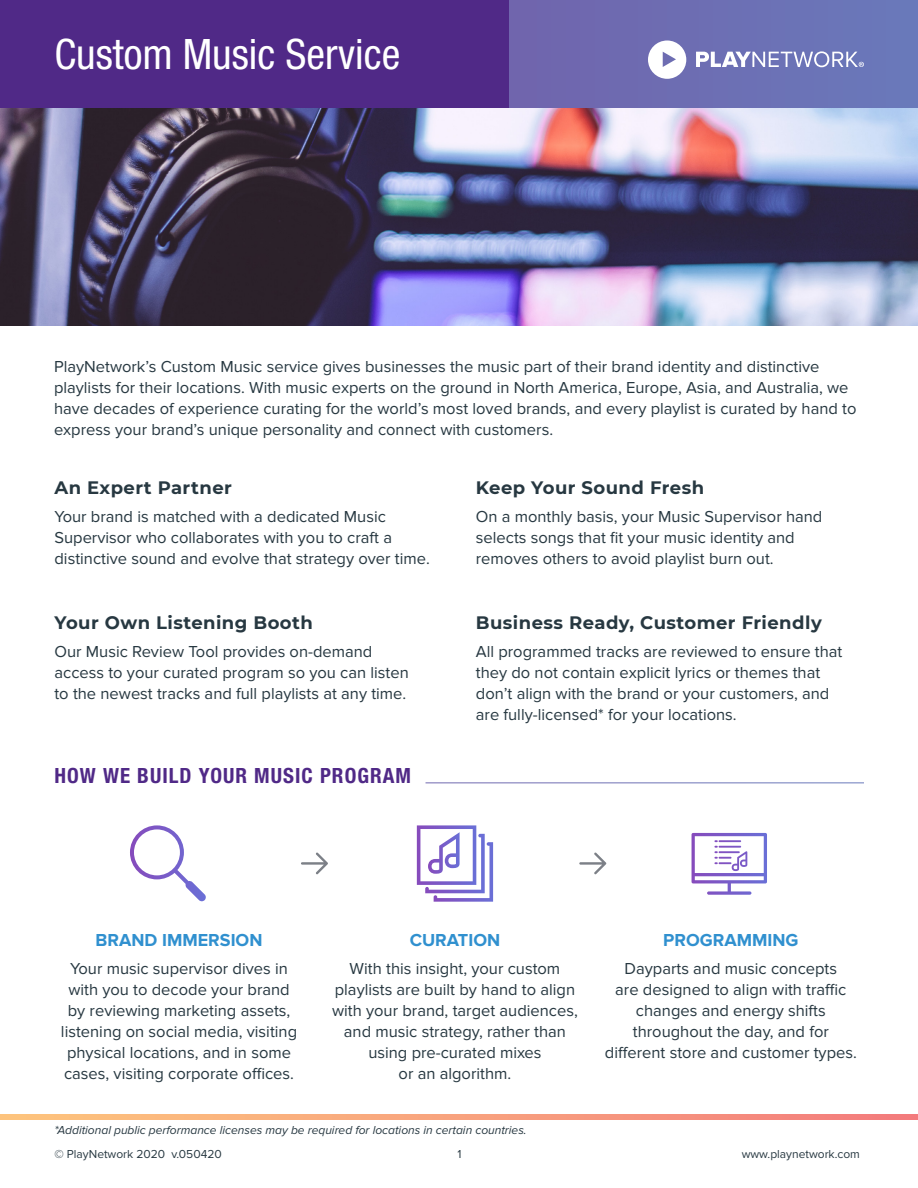
<style>
.page{position:relative;width:918px;height:1188px;background:#fff}
.page>*{position:absolute;margin:0;border:0;box-sizing:border-box;transform-origin:0 0}
.t1{font:condensed 42px "Helvetica Neue LT Std";color:#fff}
.t2{font:700 condensed 21px "Helvetica Neue LT Std";letter-spacing:.05em;color:#502987}
.t3{font:700 18px "Montserrat";letter-spacing:.025em;color:#273841}
.t4{font:700 18px "Proxima Nova";color:#3090cf}
.t5{font:16.5px/21px "Proxima Nova";color:#273841}
.t6{font:italic 12px "Proxima Nova";color:#273841}
.t7{font:12px "Proxima Nova";color:#273841}
</style>
<div class="page">
<img style="left:0;top:108px;width:918px;height:217px">
<svg style="left:301px;top:852px;width:27px;height:22px"></svg>
<svg style="left:579px;top:852px;width:27px;height:22px"></svg>
<svg style="left:130px;top:825px;width:76px;height:76px"></svg>
<svg style="left:417px;top:825px;width:76px;height:77px"></svg>
<svg style="left:692px;top:833px;width:75px;height:62px"></svg>
<div style="left:0;top:0;width:918px;height:108px;background:#6d6eb3"></div>
<div style="left:0;top:0;width:509px;height:108px;background:#502987"></div>
<svg style="left:0;top:1114px;width:918px;height:6px;background:#f8a17d"></svg>
<svg style="left:648px;top:40px;width:38px;height:39px"></svg>
<svg style="left:696px;top:51px;width:168px;height:16px"></svg>
<h1 class="t1" style="left:54px;top:30px;width:347px">Custom Music Service</h1>
<p class="t5" style="left:54px;top:356px;width:804px">PlayNetwork’s Custom Music service gives businesses the music part of their brand identity and distinctive playlists for their locations. With music experts on the ground in North America, Europe, Asia, and Australia, we have decades of experience curating for the world’s most loved brands, and every playlist is curated by hand to express your brand’s unique personality and connect with customers.</p>
<p class="t3" style="left:54px;top:475px;width:179px">An Expert Partner</p>
<p class="t5" style="left:54px;top:506px;width:377px">Your brand is matched with a dedicated Music<br>Supervisor who collaborates with you to craft a distinctive sound and evolve that strategy over time.</p>
<p class="t3" style="left:54px;top:610px;width:260px">Your Own Listening Booth</p>
<p class="t5" style="left:54px;top:641px;width:356px">Our Music Review Tool provides on-demand access to your curated program so you can listen to the newest tracks and full playlists at any time.</p>
<p class="t2" style="left:54px;top:763px;width:358px">HOW WE BUILD YOUR MUSIC PROGRAM</p>
<p class="t3" style="left:476px;top:475px;width:230px">Keep Your Sound Fresh</p>
<p class="t5" style="left:476px;top:506px;width:348px">On a monthly basis, your Music Supervisor hand selects songs that fit your music identity and removes others to avoid playlist burn out.</p>
<p class="t3" style="left:476px;top:610px;width:347px">Business Ready, Customer Friendly</p>
<p class="t5" style="left:476px;top:641px;width:368px">All programmed tracks are reviewed to ensure that they do not contain explicit lyrics or themes that don’t align with the brand or your customers, and are fully-licensed* for your locations.</p>
<p class="t4" style="left:96px;top:930px;width:168px">BRAND IMMERSION</p>
<p class="t5" style="left:61px;top:958px;width:238px;text-align:center">Your music supervisor dives in with you to decode your brand by reviewing marketing assets, listening on social media, visiting physical locations, and in some cases, visiting corporate offices.</p>
<p class="t4" style="left:410px;top:930px;width:92px">CURATION</p>
<p class="t5" style="left:332px;top:958px;width:247px;text-align:center">With this insight, your custom playlists are built by hand to align with your brand, target audiences, and music strategy, rather than using pre-curated mixes<br>or an algorithm.</p>
<p class="t6" style="left:54px;top:1124px;width:474px">*Additional public performance licenses may be required for locations in certain countries.</p>
<p class="t4" style="left:663px;top:930px;width:137px">PROGRAMMING</p>
<p class="t5" style="left:605px;top:958px;width:253px;text-align:center">Dayparts and music concepts<br>are designed to align with traffic changes and energy shifts throughout the day, and for different store and customer types.</p>
<p class="t7" style="left:54px;top:1148px;width:169px">© PlayNetwork 2020 v.050420</p>
<p class="t7" style="left:457px;top:1148px;width:6px">1</p>
<p class="t7" style="left:742px;top:1148px;width:120px">www.playnetwork.com</p>
</div>
